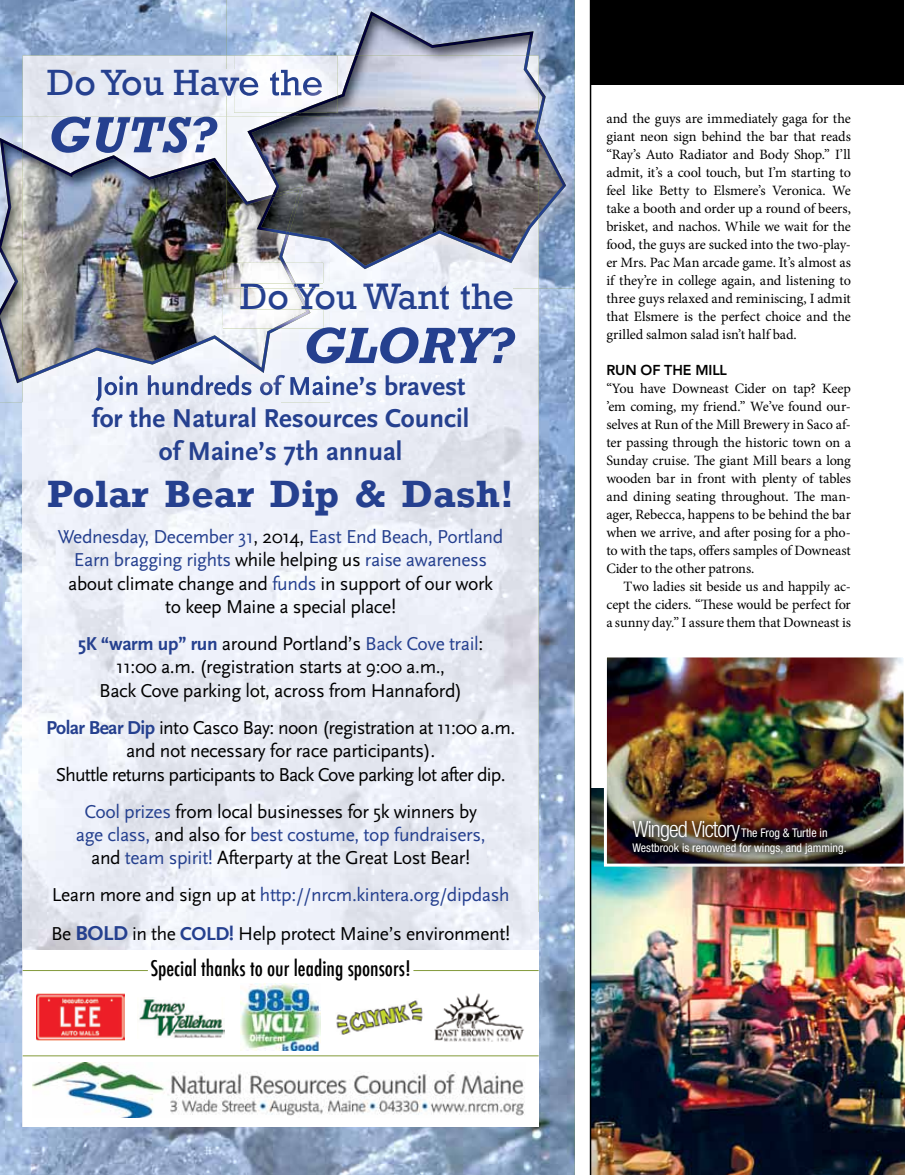
<style>
.page{position:relative;width:905px;height:1175px;background:#fff}
.page>*{position:absolute;margin:0;border:0;box-sizing:border-box;transform-origin:0 0}
.t1{font:italic 700 51.75px "Rockwell";color:#25408f}
.t2{font:700 39px "Rockwell";color:#25408f}
.t3{font:37.5px "Rockwell";color:#25408f}
.t4{font:700 27px/32.4px "Scala Sans";color:#25408f;text-align:center}
.t5{font:500 condensed 21px "Futura";color:#000}
.t6{font:19.5px/23.4px "Scala Sans";letter-spacing:-.02em;color:#000;text-align:center}
.t7{font:14.25px/18px "Minion Pro";letter-spacing:-.01em;color:#000;text-align:justify}
.t8{font:800 14.25px "Avenir";letter-spacing:-.005em;color:#000}
.t9{font:condensed 12px/15px "Helvetica Neue";color:#fff}
.s1{color:#25408f}
.s2{font-weight:700;color:#25408f}
.s3{font-weight:700;font-size:21px;color:#25408f}
.s4{font-weight:300;font-size:22.5px}
</style>
<div class="page">
<img style="left:0;top:0;width:574px;height:1174px">
<img style="left:23px;top:56px;width:203px;height:61px">
<img style="left:281px;top:289px;width:257px;height:661px">
<img style="left:23px;top:403px;width:258px;height:547px">
<div style="left:330px;top:374px;width:136px;height:27px;background:#eef2fa"></div>
<div style="left:330px;top:289px;width:183px;height:21px;background:#eef2fa"></div>
<div style="left:48px;top:70px;width:178px;height:26px;background:#e6eaf5"></div>
<div style="left:23px;top:950px;width:515px;height:176px;background:#fff"></div>
<img style="left:32px;top:1062px;width:493px;height:55px">
<img style="left:139px;top:997px;width:86px;height:41px">
<img style="left:37px;top:993px;width:88px;height:47px">
<img style="left:240px;top:983px;width:81px;height:67px">
<img style="left:434px;top:993px;width:90px;height:48px">
<hr style="left:413px;top:970px;width:125px;height:1px;background:#839a3b">
<hr style="left:23px;top:970px;width:125px;height:1px;background:#839a3b">
<hr style="left:23px;top:1055px;width:515px;height:1px;background:#839a3b">
<img style="left:336px;top:1000px;width:87px;height:34px">
<img style="left:0;top:117px;width:330px;height:286px">
<img style="left:96px;top:375px;width:234px;height:26px">
<img style="left:0;top:138px;width:23px;height:245px">
<img style="left:23px;top:149px;width:256px;height:232px">
<img style="left:310px;top:309px;width:13px;height:19px">
<img style="left:223px;top:263px;width:50px;height:65px">
<img style="left:273px;top:309px;width:37px;height:19px">
<img style="left:241px;top:289px;width:54px;height:20px">
<img style="left:295px;top:289px;width:14px;height:20px">
<img style="left:226px;top:0;width:348px;height:289px">
<img style="left:226px;top:56px;width:312px;height:233px">
<img style="left:226px;top:117px;width:104px;height:166px">
<img style="left:226px;top:173px;width:57px;height:90px">
<img style="left:234px;top:56px;width:49px;height:57px">
<img style="left:296px;top:269px;width:27px;height:14px">
<img style="left:226px;top:263px;width:56px;height:26px">
<img style="left:282px;top:263px;width:14px;height:20px">
<img style="left:330px;top:283px;width:182px;height:6px">
<svg style="left:323px;top:283px;width:7px;height:6px"></svg>
<img style="left:298px;top:283px;width:25px;height:6px">
<img style="left:241px;top:283px;width:51px;height:6px">
<svg style="left:292px;top:283px;width:6px;height:6px"></svg>
<img style="left:226px;top:70px;width:57px;height:26px">
<img style="left:355px;top:11px;width:211px;height:207px">
<img style="left:283px;top:56px;width:255px;height:213px">
<img style="left:247px;top:117px;width:83px;height:125px">
<img style="left:257px;top:197px;width:14px;height:37px">
<img style="left:271px;top:194px;width:19px;height:41px">
<img style="left:294px;top:96px;width:44px;height:17px">
<img style="left:591px;top:788px;width:313px;height:386px">
<img style="left:604px;top:657px;width:300px;height:209px">
<div style="left:634px;top:823px;width:229px;height:48px;background:#000;opacity:.75"></div>
<div style="left:621px;top:809px;width:232px;height:52px;background:#000;opacity:.75"></div>
<div style="left:590px;top:0;width:314px;height:85px;background:#000"></div>
<hr style="left:904px;top:0;width:1px;height:85px;background:#000">
<hr style="left:589px;top:0;width:2px;height:1174px;background:#000">
<h3 class="t3" style="left:47px;top:61px;width:277px">Do You Have the</h3>
<h1 class="t1" style="left:47px;top:104px;width:170px">GUTS?</h1>
<h3 class="t3" style="left:240px;top:275px;width:275px">Do You Want the</h3>
<h1 class="t1" style="left:302px;top:315px;width:213px">GLORY?</h1>
<h3 class="t4" style="left:92px;top:403px;width:379px">for the Natural Resources Council of Maine’s 7th annual</h3>
<h2 class="t2" style="left:47px;top:470px;width:468px">Polar Bear Dip &amp; Dash!</h2>
<h3 class="t6" style="left:58px;top:525px;width:447px"><span class="s1">Wednesday, December 31</span>, 2014, <span class="s1">East End Beach, Portland Earn bragging rights</span> while helping us <span class="s1">raise awareness </span>about climate change and <span class="s1">funds</span> in support of our work to keep Maine a special place!</h3>
<h3 class="t6" style="left:78px;top:632px;width:407px"><span class="s2">5K “warm up” run</span> around Portland’s <span class="s1">Back Cove trail</span>:<br>11:00 a.m. (registration starts at 9:00 a.m.,<br>Back Cove parking lot, across from Hannaford)</h3>
<h3 class="t6" style="left:46px;top:716px;width:471px"><span class="s2">Polar Bear Dip</span> into Casco Bay: noon (registration at 11:00 a.m. and not necessary for race participants).<br>Shuttle returns participants to Back Cove parking lot after dip.</h3>
<h3 class="t6" style="left:76px;top:800px;width:411px"><span class="s1">Cool prizes</span> from local businesses for 5k winners by <span class="s1">age class,</span> and also for <span class="s1">best costume, top fundraisers, </span>and <span class="s1">team spirit!</span> Afterparty at the Great Lost Bear!</h3>
<h3 class="t6" style="left:51px;top:876px;width:460px;line-height:38.7px;text-align:left">Learn more and sign up at <span class="s1">http://nrcm.kintera.org/dipdash<br></span>Be <span class="s3">BOLD</span> in the <span class="s2">COLD!</span> Help protect Maine’s environment!</h3>
<h3 class="t5" style="left:150px;top:954px;width:262px">Special thanks to our leading sponsors!</h3>
<p class="t7" style="left:606px;top:110px;width:246px">and the guys are immediately gaga for the giant neon sign behind the bar that reads “Ray’s Auto Radiator and Body Shop.” I’ll admit, it’s a cool touch, but I’m starting to feel like Betty to Elsmere’s Veronica. We take a booth and order up a round of beers, brisket, and nachos. While we wait for the food, the guys are sucked into the two-play&shy;er Mrs. Pac Man arcade game. It’s almost as if they’re in college again, and listening to three guys relaxed and reminiscing, I admit that Elsmere is the perfect choice and the grilled salmon salad isn’t half bad.</p>
<p class="t8" style="left:606px;top:362px;width:122px">RUN OF THE MILL</p>
<p class="t7" style="left:606px;top:379px;width:246px">“You have Downeast Cider on tap? Keep ’em coming, my friend.” We’ve found our&shy;selves at Run of the Mill Brewery in Saco af&shy;ter passing through the historic town on a Sunday cruise. The giant Mill bears a long wooden bar in front with plenty of tables and dining seating throughout. The man&shy;ager, Rebecca, happens to be behind the bar when we arrive, and after posing for a pho&shy;to with the taps, offers samples of Downeast Cider to the other patrons.</p>
<p class="t7" style="left:606px;top:577px;width:246px;text-indent:17px">Two ladies sit beside us and happily ac&shy;cept the ciders. “These would be perfect for a sunny day.” I assure them that Downeast is</p>
<p class="t9" style="left:632px;top:824px;width:216px"><span class="s4">Winged Victory</span>The Frog &amp; Turtle in<br>Westbrook is renowned for wings, and jamming.</p>
</div>
